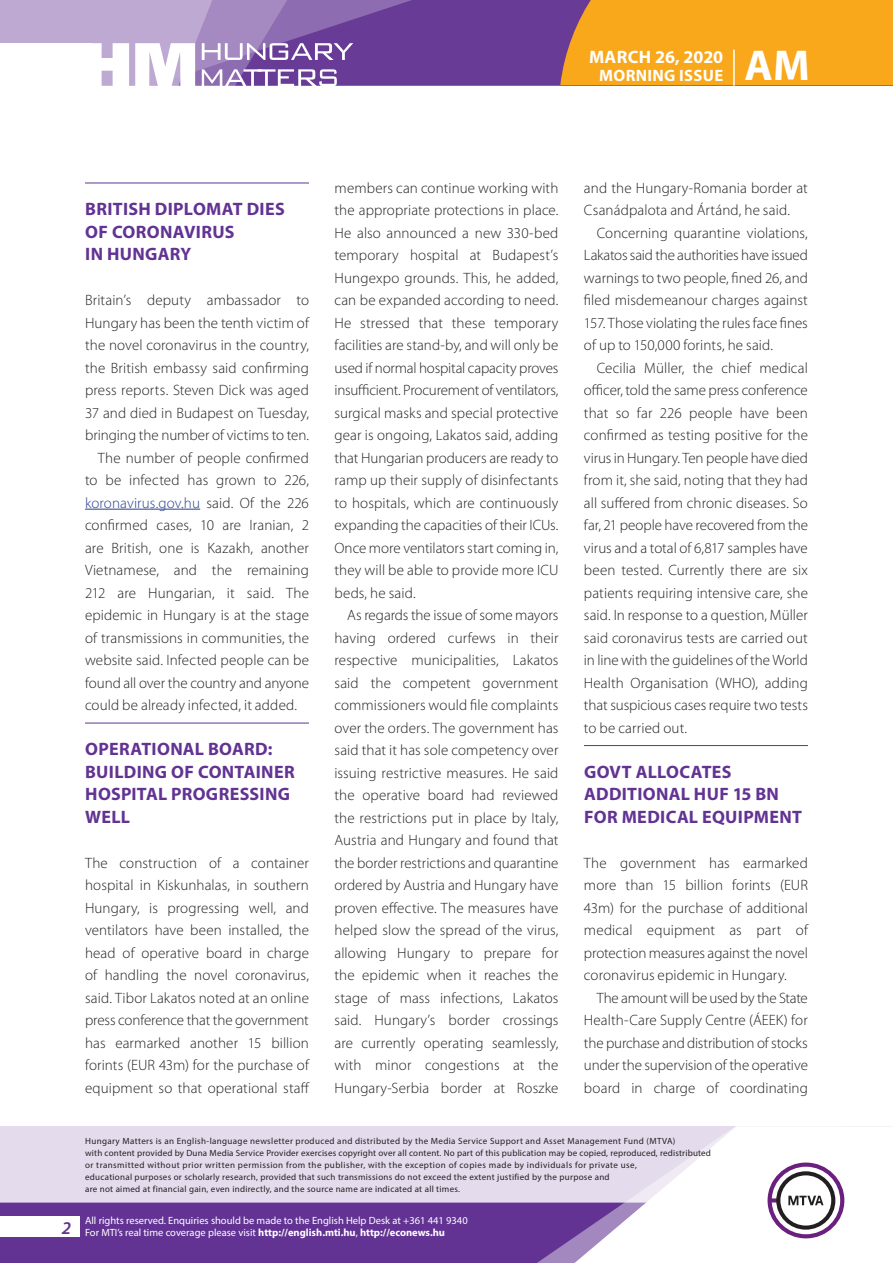
<style>
.page{position:relative;width:893px;height:1263px;background:#fff}
.page>*{position:absolute;margin:0;border:0;box-sizing:border-box;transform-origin:0 0}
.t1{font:700 43.35px "Myriad Pro";color:#fff}
._01_cimsor{font:700 18px/22.5px "Myriad Pro";letter-spacing:.015em;color:#623393}
.t2{font:700 18px "Myriad Pro";letter-spacing:.01em;color:#fff}
.t3{font:italic 600 18px "Myriad Pro";color:#623393}
.t4{font:700 16.5px "Myriad Pro";letter-spacing:.02em;color:#fff}
._03_kenyer_szöveg-2{font:300 15px/22.5px "Myriad Pro";letter-spacing:.005em;color:#231f20;text-align:justify}
._03_kenyer_szöveg-1{font:300 15px/22.5px "Myriad Pro";letter-spacing:.005em;color:#231f20;text-align:justify}
.t5{font:10.5px/12px "Myriad Pro";color:#fff}
.t6{font:9px/12px "Myriad Pro";letter-spacing:.03em;color:#231f20}
.s1{color:#253f8e}
.s2{font-weight:700}
</style>
<div class="page">
<div style="left:0;top:1126px;width:893px;height:137px;background:#e4dcec"></div>
<div style="left:0;top:1202px;width:506px;height:61px;background:#623393"></div>
<svg style="left:506px;top:1202px;width:69px;height:61px;background:#6b3e99"></svg>
<svg style="left:575px;top:1126px;width:318px;height:137px"></svg>
<div style="left:0;top:1216px;width:79px;height:20px;background:#fff"></div>
<div style="left:0;top:0;width:893px;height:85px;background:#683b97"></div>
<div style="left:560px;top:0;width:333px;height:85px;background:#f9a71b"></div>
<hr style="left:733px;top:49px;width:2px;height:37px;background:#fff">
<svg style="left:0;top:0;width:479px;height:86px"></svg>
<hr style="left:85px;top:183px;width:224px;height:1px;background:#623393">
<hr style="left:85px;top:509px;width:115px;height:1px;background:#253f8e">
<hr style="left:85px;top:723px;width:224px;height:1px;background:#623393">
<hr style="left:584px;top:745px;width:224px;height:1px;background:#623393">
<p class="t2" style="left:589px;top:45px;width:136px">MARCH 26, 2020</p>
<p class="t4" style="left:599px;top:65px;width:125px">MORNING ISSUE</p>
<h1 class="t1" style="left:745px;top:37px;width:67px">AM</h1>
<p class="_01_cimsor" style="left:85px;top:197px;width:201px">BRITISH DIPLOMAT DIES<br>OF CORONAVIRUS<br>IN HUNGARY</p>
<p class="_03_kenyer_szöveg-1" style="left:85px;top:289px;width:225px">Britain’s deputy ambassador to Hungary has been the tenth victim of the novel coronavirus in the country, the British embassy said confirming press reports. Steven Dick was aged 37 and died in Budapest on Tuesday, bringing the number of victims to ten.</p>
<p class="_03_kenyer_szöveg-2" style="left:85px;top:446px;width:225px;text-indent:13px">The number of people confirmed to be infected has grown to 226, <span class="s1">koronavirus.gov.hu</span> said. Of the 226 confirmed cases, 10 are Iranian, 2 are British, one is Kazakh, another Vietnamese, and the remaining 212 are Hungarian, it said. The epidemic in Hungary is at the stage of transmissions in communities, the website said. Infected people can be found all over the country and anyone could be already infected, it added.</p>
<p class="_01_cimsor" style="left:85px;top:737px;width:211px">OPERATIONAL BOARD:<br>BUILDING OF CONTAINER<br>HOSPITAL PROGRESSING<br>WELL</p>
<p class="_03_kenyer_szöveg-1" style="left:85px;top:851px;width:226px">The construction of a container hospital in Kiskunhalas, in southern Hungary, is progressing well, and ventilators have been installed, the head of operative board in charge of handling the novel coronavirus, said. Tibor Lakatos noted at an online press conference that the government has earmarked another 15 billion forints (EUR 43m) for the purchase of equipment so that operational staff</p>
<p class="_03_kenyer_szöveg-1" style="left:334px;top:176px;width:225px">members can continue working with the appropriate protections in place.<br>He also announced a new 330-bed temporary hospital at Budapest’s Hungexpo grounds. This, he added, can be expanded according to need.<br>He stressed that these temporary facilities are stand-by, and will only be used if normal hospital capacity proves insufficient. Procurement of ventilators, surgical masks and special protective gear is ongoing, Lakatos said, adding that Hungarian producers are ready to ramp up their supply of disinfectants to hospitals, which are continuously expanding the capacities of their ICUs.<br>Once more ventilators start coming in, they will be able to provide more ICU beds, he said.</p>
<p class="_03_kenyer_szöveg-2" style="left:334px;top:604px;width:225px;text-indent:13px">As regards the issue of some mayors having ordered curfews in their respective municipalities, Lakatos said the competent government commissioners would file complaints over the orders. The government has said that it has sole competency over issuing restrictive measures. He said the operative board had reviewed the restrictions put in place by Italy, Austria and Hungary and found that the border restrictions and quarantine ordered by Austria and Hungary have proven effective. The measures have helped slow the spread of the virus, allowing Hungary to prepare for the epidemic when it reaches the stage of mass infections, Lakatos said. Hungary’s border crossings are currently operating seamlessly, with minor congestions at the Hungary-Serbia border at Roszke</p>
<p class="_03_kenyer_szöveg-2" style="left:584px;top:176px;width:225px">and the Hungary-Romania border at<br>Csanádpalota and Ártánd, he said.</p>
<p class="_03_kenyer_szöveg-2" style="left:584px;top:221px;width:225px;text-indent:13px">Concerning quarantine violations, Lakatos said the authorities have issued warnings to two people, fined 26, and filed misdemeanour charges against 157. Those violating the rules face fines of up to 150,000 forints, he said.</p>
<p class="_03_kenyer_szöveg-2" style="left:584px;top:356px;width:225px;text-indent:13px">Cecilia Müller, the chief medical officer, told the same press conference that so far 226 people have been confirmed as testing positive for the virus in Hungary. Ten people have died from it, she said, noting that they had all suffered from chronic diseases. So far, 21 people have recovered from the virus and a total of 6,817 samples have been tested. Currently there are six patients requiring intensive care, she said. In response to a question, Müller said coronavirus tests are carried out in line with the guidelines of the World Health Organisation (WHO), adding that suspicious cases require two tests to be carried out.</p>
<p class="_01_cimsor" style="left:584px;top:760px;width:219px">GOVT ALLOCATES<br>ADDITIONAL HUF 15 BN<br>FOR MEDICAL EQUIPMENT</p>
<p class="_03_kenyer_szöveg-1" style="left:584px;top:851px;width:225px">The government has earmarked more than 15 billion forints (EUR 43m) for the purchase of additional medical equipment as part of protection measures against the novel coronavirus epidemic in Hungary.</p>
<p class="_03_kenyer_szöveg-2" style="left:584px;top:986px;width:225px;text-indent:13px">The amount will be used by the State Health-Care Supply Centre (ÁEEK) for the purchase and distribution of stocks under the supervision of the operative board in charge of coordinating</p>
<p class="t3" style="left:62px;top:1217px;width:11px">2</p>
<p class="t6" style="left:85px;top:1134px;width:627px">Hungary Matters is an English-language newsletter produced and distributed by the Media Service Support and Asset Management Fund (MTVA)<br>with content provided by Duna Media Service Provider exercises copyright over all content. No part of this publication may be copied, reproduced, redistributed or transmitted without prior written permission from the publisher, with the exception of copies made by individuals for private use,<br>educational purposes or scholarly research, provided that such transmissions do not exceed the extent justified by the purpose and<br>are not aimed at financial gain, even indirectly, and the source name are indicated at all times.</p>
<p class="t5" style="left:85px;top:1214px;width:384px">All rights reserved. Enquiries should be made to the English Help Desk at +361 441 9340<br>For MTI’s real time coverage please visit <span class="s2">http://english.mti.hu</span>, <span class="s2">http://econews.hu</span></p>
</div>
